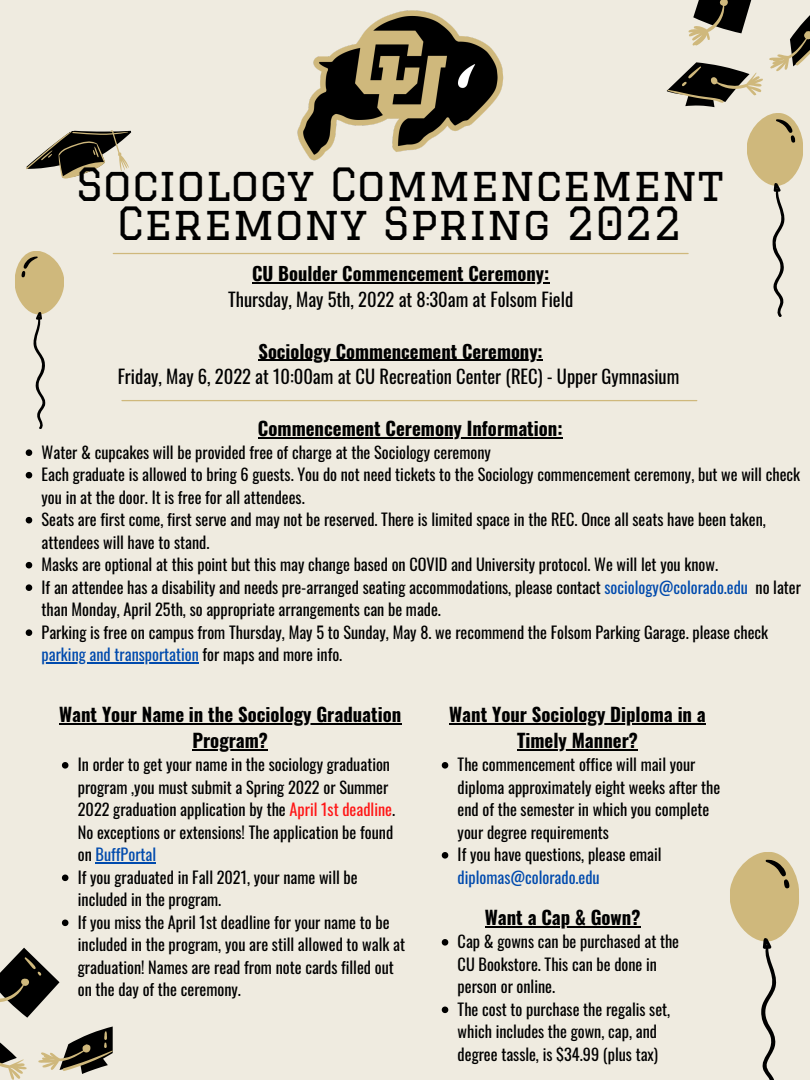
<style>
.page{position:relative;width:810px;height:1080px;background:#efebe0}
.page>*{position:absolute;margin:0;border:0;box-sizing:border-box;transform-origin:0 0}
.t1{font:44.75px/39.9px "Graduate";color:#000;text-align:center}
.t2{font:700 18.75px/26.2px "Oswald";color:#000;text-align:center}
.t3{font:18.56px "Oswald";color:#000}
.t4{font:700 18.56px "Oswald";color:#000}
.t5{font:16.25px/22.5px "Oswald";color:#000}
.s1{color:#004aad}
.s2{color:#ff1616}
</style>
<div class="page">
<img style="left:297px;top:10px;width:206px;height:151px">
<svg style="left:26px;top:449px;width:6px;height:7px"></svg>
<svg style="left:26px;top:472px;width:6px;height:6px"></svg>
<svg style="left:26px;top:517px;width:6px;height:6px"></svg>
<svg style="left:26px;top:562px;width:6px;height:6px"></svg>
<svg style="left:26px;top:584px;width:6px;height:7px"></svg>
<svg style="left:26px;top:629px;width:6px;height:7px"></svg>
<hr style="left:42px;top:662px;width:157px;height:2px;background:#004aad">
<hr style="left:258px;top:437px;width:305px;height:2px;background:#000">
<svg style="left:26px;top:130px;width:106px;height:49px"></svg>
<hr style="left:113px;top:253px;width:575px;height:1px;background:#cfb87c">
<hr style="left:122px;top:400px;width:575px;height:1px;background:#cfb87c">
<hr style="left:252px;top:282px;width:297px;height:2px;background:#000">
<hr style="left:259px;top:359px;width:284px;height:2px;background:#000">
<svg style="left:15px;top:251px;width:49px;height:178px"></svg>
<svg style="left:730px;top:852px;width:69px;height:228px"></svg>
<svg style="left:0;top:948px;width:113px;height:132px"></svg>
<svg style="left:62px;top:762px;width:6px;height:7px"></svg>
<hr style="left:96px;top:862px;width:60px;height:2px;background:#004aad">
<svg style="left:62px;top:875px;width:6px;height:6px"></svg>
<svg style="left:62px;top:920px;width:6px;height:6px"></svg>
<hr style="left:59px;top:723px;width:342px;height:2px;background:#000">
<hr style="left:192px;top:749px;width:76px;height:2px;background:#000">
<svg style="left:442px;top:762px;width:6px;height:7px"></svg>
<svg style="left:442px;top:852px;width:6px;height:7px"></svg>
<hr style="left:449px;top:723px;width:257px;height:2px;background:#000">
<hr style="left:517px;top:749px;width:121px;height:2px;background:#000">
<svg style="left:442px;top:939px;width:6px;height:7px"></svg>
<svg style="left:442px;top:1007px;width:6px;height:6px"></svg>
<hr style="left:485px;top:926px;width:155px;height:2px;background:#000">
<svg style="left:627px;top:0;width:183px;height:317px"></svg>
<p class="t1" style="left:76px;top:163px;width:649px">SOCIOLOGY COMMENCEMENT<br>CEREMONY SPRING 2022</p>
<p class="t4" style="left:252px;top:259px;width:299px">CU Boulder Commencement Ceremony:</p>
<p class="t3" style="left:228px;top:285px;width:347px">Thursday, May 5th, 2022 at 8:30am at Folsom Field</p>
<p class="t4" style="left:259px;top:336px;width:286px">Sociology Commencement Ceremony:</p>
<p class="t3" style="left:118px;top:362px;width:563px">Friday, May 6, 2022 at 10:00am at CU Recreation Center (REC) - Upper Gymnasium</p>
<p class="t2" style="left:258px;top:414px;width:306px">Commencement Ceremony Information:</p>
<p class="t5" style="left:42px;top:440px;width:451px">Water &amp; cupcakes will be provided free of charge at the Sociology ceremony</p>
<p class="t5" style="left:42px;top:463px;width:760px">Each graduate is allowed to bring 6 guests. You do not need tickets to the Sociology commencement ceremony, but we will check you in at the door. It is free for all attendees.</p>
<p class="t5" style="left:42px;top:508px;width:726px">Seats are first come, first serve and may not be reserved. There is limited space in the REC. Once all seats have been taken, attendees will have to stand.</p>
<p class="t5" style="left:42px;top:553px;width:678px">Masks are optional at this point but this may change based on COVID and University protocol. We will let you know.</p>
<p class="t5" style="left:42px;top:575px;width:761px">If an attendee has a disability and needs pre-arranged seating accommodations, please contact <span class="s1">sociology@colorado.edu</span> no later than Monday, April 25th, so appropriate arrangements can be made.</p>
<p class="t5" style="left:42px;top:620px;width:728px">Parking is free on campus from Thursday, May 5 to Sunday, May 8. we recommend the Folsom Parking Garage. please check <span class="s1">parking and transportation</span> for maps and more info.</p>
<p class="t2" style="left:59px;top:701px;width:344px">Want Your Name in the Sociology Graduation<br>Program?</p>
<p class="t5" style="left:78px;top:753px;width:319px">In order to get your name in the sociology graduation program ,you must submit a Spring 2022 or Summer 2022 graduation application by the <span class="s2">April 1st deadline</span>.<br>No exceptions or extensions! The application be found on <span class="s1">BuffPortal</span></p>
<p class="t5" style="left:78px;top:865px;width:281px">If you graduated in Fall 2021, your name will be included in the program.</p>
<p class="t5" style="left:78px;top:910px;width:329px">If you miss the April 1st deadline for your name to be included in the program, you are still allowed to walk at graduation! Names are read from note cards filled out on the day of the ceremony.</p>
<p class="t2" style="left:449px;top:701px;width:258px">Want Your Sociology Diploma in a<br>Timely Manner?</p>
<p class="t5" style="left:458px;top:753px;width:264px">The commencement office will mail your diploma approximately eight weeks after the end of the semester in which you complete your degree requirements</p>
<p class="t5" style="left:458px;top:843px;width:205px">If you have questions, please email <span class="s1">diplomas@colorado.edu</span></p>
<p class="t2" style="left:485px;top:904px;width:157px">Want a Cap &amp; Gown?</p>
<p class="t5" style="left:458px;top:930px;width:223px">Cap &amp; gowns can be purchased at the<br>CU Bookstore. This can be done in person or online.</p>
<p class="t5" style="left:458px;top:997px;width:214px">The cost to purchase the regalis set, which includes the gown, cap, and degree tassle, is $34.99 (plus tax)</p>
</div>
